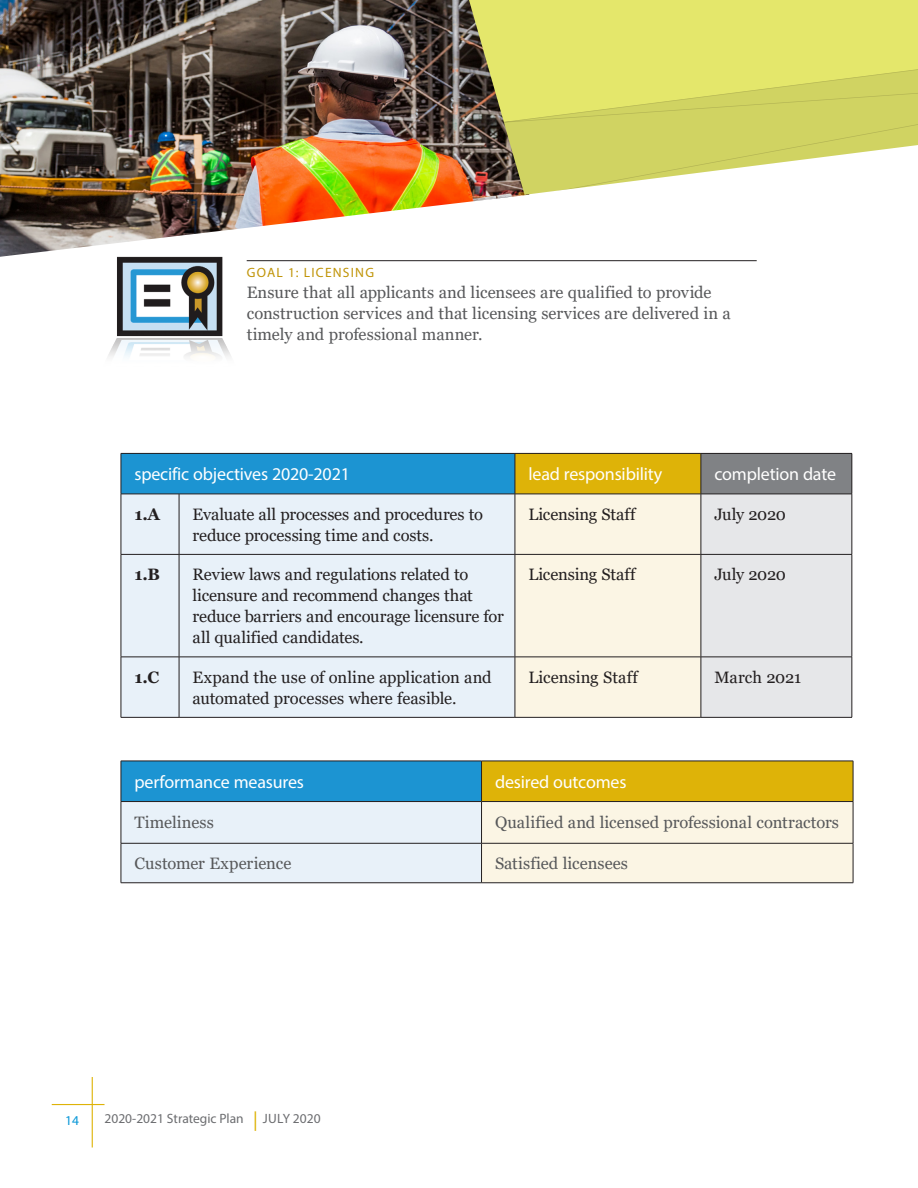
<style>
.page{position:relative;width:918px;height:1188px;background:#fff}
.page>*{position:absolute;margin:0;border:0;box-sizing:border-box;transform-origin:0 0}
.table_title{font:18px "Myriad Pro";letter-spacing:-.01em;color:#fff}
.body_text{font:16.5px/21px "Georgia";letter-spacing:-.005em;color:#231f20}
.body_text-2{font:16.5px/21px "Georgia";color:#57585a}
.body_text-3{font:16.5px "Georgia";letter-spacing:-.025em;color:#231f20}
.body_text-4{font:700 16.5px "Georgia";color:#231f20}
.t1{font:13.5px "Myriad Pro";color:#6c6d70}
.goal{font:13.5px "Myriad Pro";letter-spacing:.09em;color:#c09407}
.t2{font:13.5px "Myriad Pro";color:#0696d7}
.s1{font-size:19.5px;color:#deb308}
</style>
<div class="page">
<hr style="left:52px;top:1104px;width:53px;height:1px;background:#deb308">
<hr style="left:92px;top:1077px;width:1px;height:71px;background:#deb308">
<img style="left:0;top:0;width:526px;height:257px">
<img style="left:77px;top:248px;width:180px;height:109px">
<div style="left:121px;top:453px;width:394px;height:41px;background:#1c94d2"></div>
<div style="left:515px;top:453px;width:186px;height:41px;background:#deb308"></div>
<div style="left:701px;top:453px;width:151px;height:41px;background:#808285"></div>
<div style="left:122px;top:495px;width:393px;height:222px;background:#e8f1f9"></div>
<svg style="left:516px;top:495px;width:336px;height:222px"></svg>
<hr style="left:121px;top:453px;width:58px;height:1px;background:#231f20">
<hr style="left:121px;top:454px;width:1px;height:40px;background:#231f20">
<hr style="left:179px;top:453px;width:336px;height:1px;background:#231f20">
<hr style="left:515px;top:453px;width:186px;height:1px;background:#231f20">
<hr style="left:515px;top:454px;width:1px;height:40px;background:#231f20">
<hr style="left:701px;top:453px;width:151px;height:1px;background:#231f20">
<hr style="left:701px;top:454px;width:1px;height:40px;background:#231f20">
<hr style="left:852px;top:454px;width:1px;height:40px;background:#231f20">
<hr style="left:121px;top:494px;width:58px;height:1px;background:#231f20">
<hr style="left:121px;top:494px;width:1px;height:60px;background:#231f20">
<hr style="left:179px;top:494px;width:336px;height:1px;background:#231f20">
<hr style="left:179px;top:494px;width:1px;height:60px;background:#231f20">
<hr style="left:515px;top:494px;width:186px;height:1px;background:#231f20">
<hr style="left:515px;top:494px;width:1px;height:60px;background:#231f20">
<hr style="left:701px;top:494px;width:151px;height:1px;background:#231f20">
<hr style="left:701px;top:494px;width:1px;height:60px;background:#231f20">
<hr style="left:852px;top:494px;width:1px;height:60px;background:#231f20">
<hr style="left:121px;top:554px;width:58px;height:1px;background:#231f20">
<hr style="left:121px;top:555px;width:1px;height:102px;background:#231f20">
<hr style="left:179px;top:554px;width:336px;height:1px;background:#231f20">
<hr style="left:179px;top:555px;width:1px;height:102px;background:#231f20">
<hr style="left:515px;top:554px;width:186px;height:1px;background:#231f20">
<hr style="left:515px;top:555px;width:1px;height:102px;background:#231f20">
<hr style="left:701px;top:554px;width:151px;height:1px;background:#231f20">
<hr style="left:701px;top:555px;width:1px;height:102px;background:#231f20">
<hr style="left:852px;top:555px;width:1px;height:102px;background:#231f20">
<hr style="left:121px;top:657px;width:58px;height:1px;background:#231f20">
<hr style="left:121px;top:657px;width:1px;height:60px;background:#231f20">
<hr style="left:179px;top:657px;width:336px;height:1px;background:#231f20">
<hr style="left:179px;top:657px;width:1px;height:60px;background:#231f20">
<hr style="left:515px;top:657px;width:186px;height:1px;background:#231f20">
<hr style="left:515px;top:657px;width:1px;height:60px;background:#231f20">
<hr style="left:701px;top:657px;width:151px;height:1px;background:#231f20">
<hr style="left:701px;top:657px;width:1px;height:60px;background:#231f20">
<hr style="left:852px;top:657px;width:1px;height:60px;background:#231f20">
<hr style="left:121px;top:717px;width:58px;height:1px;background:#231f20">
<hr style="left:179px;top:717px;width:336px;height:1px;background:#231f20">
<hr style="left:515px;top:717px;width:186px;height:1px;background:#231f20">
<hr style="left:701px;top:717px;width:151px;height:1px;background:#231f20">
<div style="left:121px;top:761px;width:361px;height:41px;background:#1c94d2"></div>
<div style="left:482px;top:761px;width:371px;height:41px;background:#deb308"></div>
<svg style="left:122px;top:802px;width:731px;height:81px"></svg>
<hr style="left:121px;top:761px;width:361px;height:1px;background:#231f20">
<hr style="left:121px;top:761px;width:1px;height:40px;background:#231f20">
<hr style="left:482px;top:761px;width:371px;height:1px;background:#231f20">
<hr style="left:481px;top:761px;width:1px;height:40px;background:#231f20">
<hr style="left:853px;top:761px;width:1px;height:40px;background:#231f20">
<hr style="left:121px;top:801px;width:361px;height:1px;background:#231f20">
<hr style="left:121px;top:802px;width:1px;height:41px;background:#231f20">
<hr style="left:482px;top:801px;width:371px;height:1px;background:#231f20">
<hr style="left:481px;top:802px;width:1px;height:41px;background:#231f20">
<hr style="left:853px;top:802px;width:1px;height:41px;background:#231f20">
<hr style="left:121px;top:843px;width:361px;height:1px;background:#231f20">
<hr style="left:121px;top:843px;width:1px;height:40px;background:#231f20">
<hr style="left:482px;top:843px;width:371px;height:1px;background:#231f20">
<hr style="left:481px;top:843px;width:1px;height:40px;background:#231f20">
<hr style="left:853px;top:843px;width:1px;height:40px;background:#231f20">
<hr style="left:121px;top:883px;width:361px;height:1px;background:#231f20">
<hr style="left:482px;top:883px;width:371px;height:1px;background:#231f20">
<hr style="left:247px;top:260px;width:510px;height:1px;background:#231f20">
<img style="left:469px;top:0;width:33px;height:195px">
<svg style="left:502px;top:0;width:416px;height:195px"></svg>
<p class="goal" style="left:247px;top:264px;width:129px">GOAL 1: LICENSING</p>
<p class="body_text-2" style="left:247px;top:282px;width:486px">Ensure that all applicants and licensees are qualified to provide construction services and that licensing services are delivered in a timely and professional manner.</p>
<p class="table_title" style="left:134px;top:463px;width:217px">specific objectives 2020-2021</p>
<p class="table_title" style="left:528px;top:463px;width:135px">lead responsibility</p>
<p class="table_title" style="left:714px;top:463px;width:123px">completion date</p>
<p class="body_text-4" style="left:134px;top:504px;width:27px">1.A</p>
<p class="body_text" style="left:193px;top:504px;width:292px">Evaluate all processes and procedures to reduce processing time and costs.</p>
<p class="body_text" style="left:528px;top:504px;width:109px">Licensing Staff</p>
<p class="body_text-3" style="left:714px;top:504px;width:73px">July 2020</p>
<p class="body_text-4" style="left:134px;top:564px;width:27px">1.B</p>
<p class="body_text" style="left:193px;top:565px;width:313px">Review laws and regulations related to licensure and recommend changes that reduce barriers and encourage licensure for all qualified candidates.</p>
<p class="body_text" style="left:528px;top:565px;width:109px">Licensing Staff</p>
<p class="body_text-3" style="left:714px;top:565px;width:73px">July 2020</p>
<p class="body_text-4" style="left:134px;top:667px;width:26px">1.C</p>
<p class="body_text" style="left:193px;top:667px;width:301px">Expand the use of online application and automated processes where feasible.</p>
<p class="body_text" style="left:528px;top:667px;width:111px">Licensing Staff</p>
<p class="body_text" style="left:714px;top:667px;width:88px">March 2021</p>
<p class="table_title" style="left:134px;top:771px;width:171px">performance measures</p>
<p class="table_title" style="left:495px;top:771px;width:133px">desired outcomes</p>
<p class="body_text-2" style="left:134px;top:812px;width:81px">Timeliness</p>
<p class="body_text-2" style="left:495px;top:812px;width:346px">Qualified and licensed professional contractors</p>
<p class="body_text-2" style="left:134px;top:853px;width:158px">Customer Experience</p>
<p class="body_text-2" style="left:495px;top:853px;width:135px">Satisfied licensees</p>
<p class="t2" style="left:65px;top:1112px;width:15px">14</p>
<p class="t1" style="left:105px;top:1110px;width:218px">2020-2021 Strategic Plan <span class="s1">|</span> JULY 2020</p>
</div>
